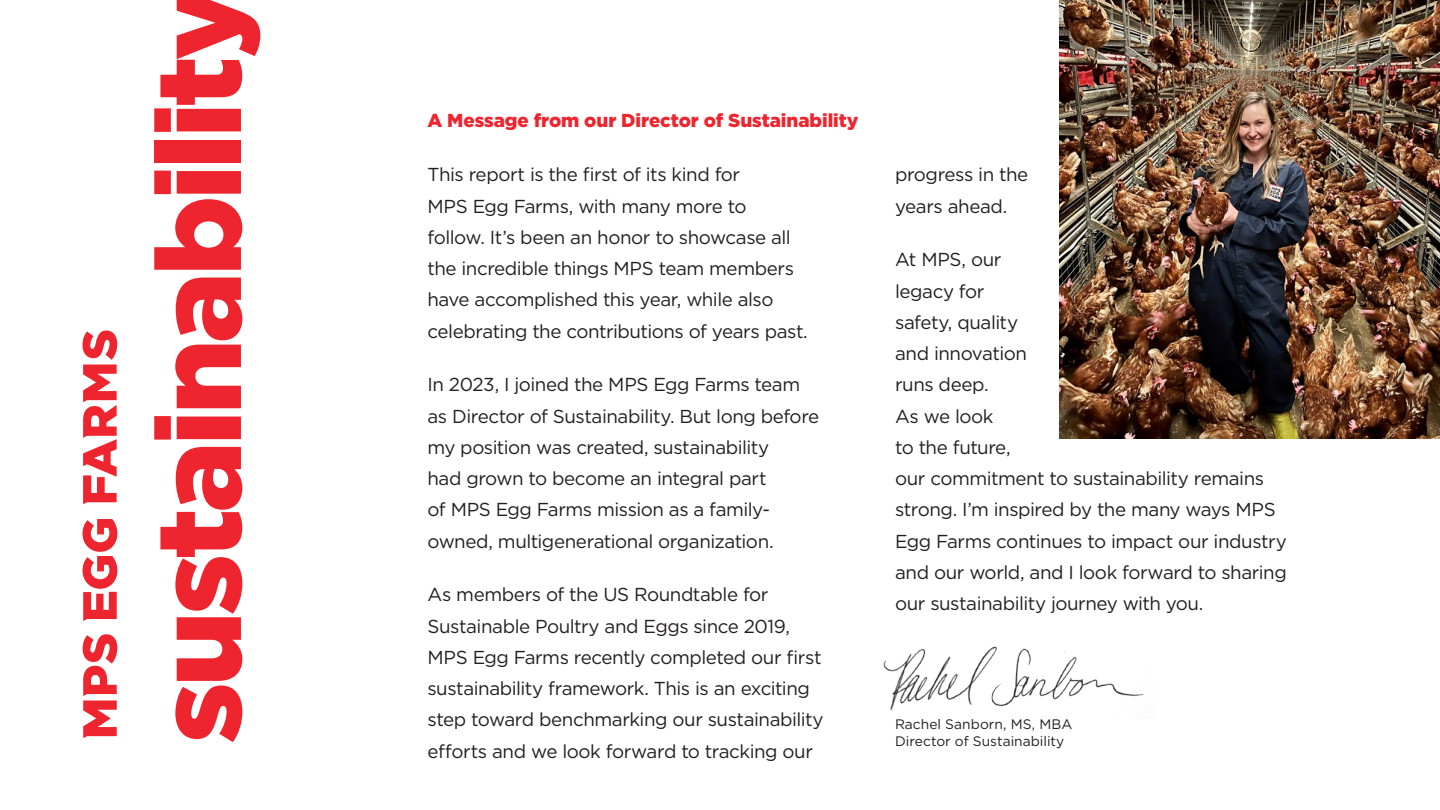
<style>
.page{position:relative;width:1440px;height:810px;background:#fff}
.page>*{position:absolute;margin:0;border:0;box-sizing:border-box;transform-origin:0 0}
.t1{font:900 118.75px "Gotham";letter-spacing:-.035em;color:#ee252e}
.t2{font:18.75px/31.2px "Gotham";letter-spacing:-.025em;color:#231f20}
.t3{font:900 18.75px "Gotham";letter-spacing:-.005em;color:#ee252e}
.t4{font:13.75px/16.5px "Gotham";letter-spacing:.005em;color:#231f20}
</style>
<div class="page">
<svg style="left:83px;top:331px;width:34px;height:407px"></svg>
<img style="left:1060px;top:0;width:380px;height:439px">
<img style="left:883px;top:646px;width:261px;height:65px">
<h1 class="t1" style="left:117px;top:743px;width:759px;rotate:-90deg">sustainability</h1>
<p class="t3" style="left:428px;top:108px;width:433px">A Message from our Director of Sustainability</p>
<p class="t2" style="left:428px;top:159px;width:382px">This report is the first of its kind for<br>MPS Egg Farms, with many more to follow. It’s been an honor to showcase all the incredible things MPS team members have accomplished this year, while also celebrating the contributions of years past.</p>
<p class="t2" style="left:428px;top:369px;width:393px">In 2023, I joined the MPS Egg Farms team as Director of Sustainability. But long before my position was created, sustainability<br>had grown to become an integral part<br>of MPS Egg Farms mission as a family&shy;owned, multigenerational organization.</p>
<p class="t2" style="left:428px;top:579px;width:398px">As members of the US Roundtable for Sustainable Poultry and Eggs since 2019, MPS Egg Farms recently completed our first sustainability framework. This is an exciting step toward benchmarking our sustainability efforts and we look forward to tracking our</p>
<p class="t2" style="left:895px;top:159px;width:135px">progress in the years ahead.</p>
<p class="t2" style="left:895px;top:244px;width:393px">At MPS, our<br>legacy for<br>safety, quality<br>and innovation<br>runs deep.<br>As we look<br>to the future,<br>our commitment to sustainability remains strong. I’m inspired by the many ways MPS<br>Egg Farms continues to impact our industry and our world, and I look forward to sharing our sustainability journey with you.</p>
<p class="t4" style="left:895px;top:716px;width:179px">Rachel Sanborn, MS, MBA<br>Director of Sustainability</p>
</div>
